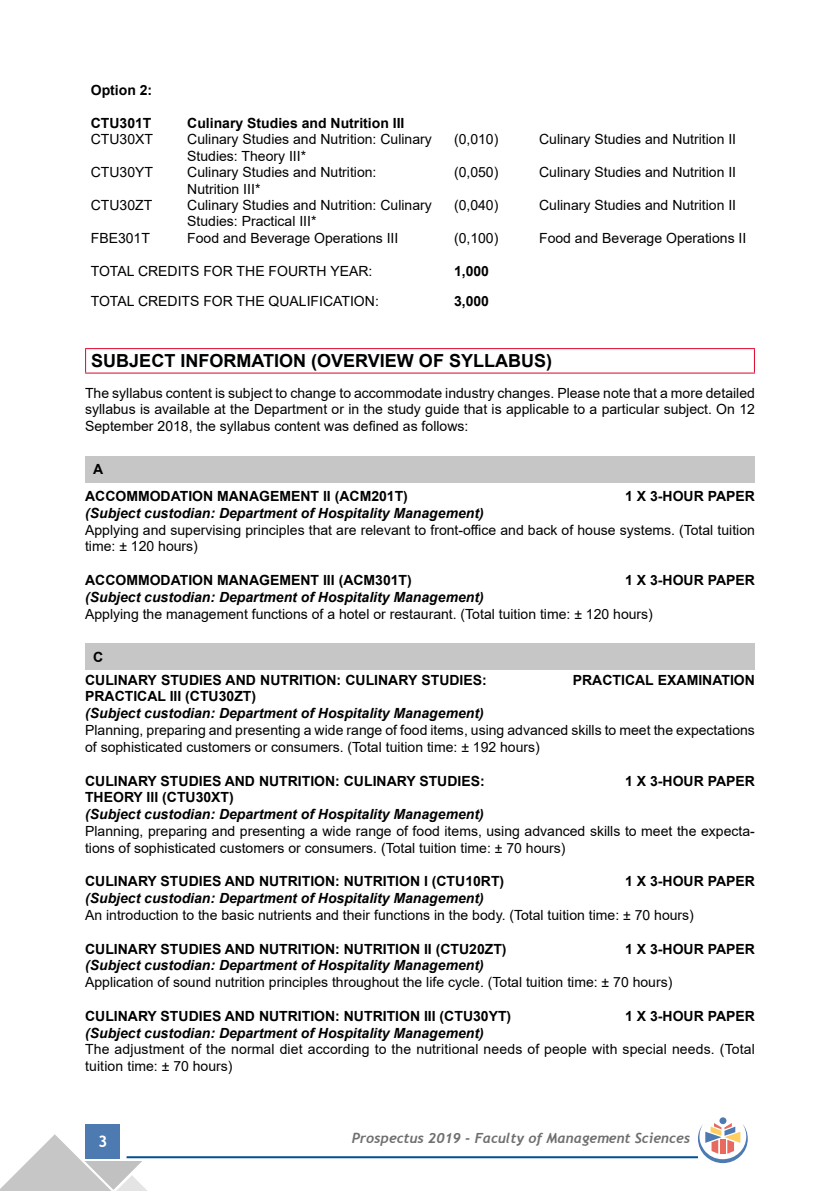
<style>
.page{position:relative;width:840px;height:1191px;background:#fff}
.page>*{position:absolute;margin:0;border:0;box-sizing:border-box;transform-origin:0 0}
.t1{font:700 18px "Arial";color:#000}
.t2{font:700 16px "Trebuchet MS";color:#fff}
.t3{font:14px/16.8px "Arial";color:#000}
.t4{font:700 14px/26.8px "Arial";color:#000}
.t5{font:italic 700 14px "Arial";color:#000}
.t6{font:italic 700 14px "Trebuchet";color:#706f6f}
</style>
<div class="page">
<div style="left:86px;top:1124px;width:34px;height:34px;background:#4c7ab1"></div>
<hr style="left:126px;top:1156px;width:571px;height:2px;background:#005092">
<svg style="left:0;top:1134px;width:148px;height:57px"></svg>
<div style="left:719px;top:1117px;width:7px;height:7px;background:#4c7ab1;border-radius:50%"></div>
<svg style="left:697px;top:1123px;width:50px;height:40px"></svg>
<hr style="left:85px;top:348px;width:669px;height:1px;background:#dd052b">
<svg style="left:85px;top:349px;width:1px;height:23px"></svg>
<svg style="left:753px;top:349px;width:1px;height:23px"></svg>
<hr style="left:85px;top:372px;width:669px;height:1px;background:#dd052b">
<div style="left:85px;top:456px;width:669px;height:26px;background:#c6c6c6"></div>
<div style="left:85px;top:643px;width:669px;height:26px;background:#c6c6c6"></div>
<p class="t4" style="left:91px;top:77px;width:63px">Option 2:</p>
<p class="t4" style="left:91px;top:110px;width:62px">CTU301T</p>
<p class="t4" style="left:187px;top:110px;width:219px">Culinary Studies and Nutrition III</p>
<p class="t3" style="left:91px;top:131px;width:64px">CTU30XT</p>
<p class="t3" style="left:187px;top:131px;width:246px">Culinary Studies and Nutrition: Culinary</p>
<p class="t3" style="left:454px;top:131px;width:46px">(0,010)</p>
<p class="t3" style="left:539px;top:131px;width:198px">Culinary Studies and Nutrition II</p>
<p class="t3" style="left:187px;top:147px;width:120px">Studies: Theory III*</p>
<p class="t3" style="left:91px;top:164px;width:64px">CTU30YT</p>
<p class="t3" style="left:187px;top:164px;width:191px">Culinary Studies and Nutrition:</p>
<p class="t3" style="left:454px;top:164px;width:46px">(0,050)</p>
<p class="t3" style="left:539px;top:164px;width:198px">Culinary Studies and Nutrition II</p>
<p class="t3" style="left:187px;top:180px;width:75px">Nutrition III*</p>
<p class="t3" style="left:91px;top:197px;width:63px">CTU30ZT</p>
<p class="t3" style="left:187px;top:197px;width:246px">Culinary Studies and Nutrition: Culinary</p>
<p class="t3" style="left:454px;top:197px;width:46px">(0,040)</p>
<p class="t3" style="left:539px;top:197px;width:198px">Culinary Studies and Nutrition II</p>
<p class="t3" style="left:187px;top:213px;width:131px">Studies: Practical III*</p>
<p class="t3" style="left:91px;top:229px;width:61px">FBE301T</p>
<p class="t3" style="left:187px;top:229px;width:212px">Food and Beverage Operations III</p>
<p class="t3" style="left:454px;top:229px;width:46px">(0,100)</p>
<p class="t3" style="left:539px;top:229px;width:209px">Food and Beverage Operations II</p>
<p class="t3" style="left:91px;top:262px;width:283px">TOTAL CREDITS FOR THE FOURTH YEAR:</p>
<p class="t4" style="left:454px;top:257px;width:37px">1,000</p>
<p class="t3" style="left:91px;top:293px;width:289px">TOTAL CREDITS FOR THE QUALIFICATION:</p>
<p class="t4" style="left:454px;top:288px;width:37px">3,000</p>
<p class="t1" style="left:91px;top:348px;width:462px">SUBJECT INFORMATION (OVERVIEW OF SYLLABUS)</p>
<p class="t3" style="left:85px;top:385px;width:671px;text-align:justify">The syllabus content is subject to change to accommodate industry changes. Please note that a more detailed syllabus is available at the Department or in the study guide that is applicable to a particular subject. On 12<br>September 2018, the syllabus content was defined as follows:</p>
<p class="t4" style="left:85px;top:456px;width:324px;text-indent:8px">A<br>ACCOMMODATION MANAGEMENT II (ACM201T)</p>
<p class="t4" style="left:624px;top:483px;width:131px">1 X 3-HOUR PAPER</p>
<p class="t5" style="left:85px;top:503px;width:400px">(Subject custodian: Department of Hospitality Management)</p>
<p class="t3" style="left:85px;top:521px;width:671px">Applying and supervising principles that are relevant to front-office and back of house systems. (Total tuition time: ± 120 hours)</p>
<p class="t4" style="left:85px;top:567px;width:328px">ACCOMMODATION MANAGEMENT III (ACM301T)</p>
<p class="t4" style="left:624px;top:567px;width:131px">1 X 3-HOUR PAPER</p>
<p class="t5" style="left:85px;top:587px;width:400px">(Subject custodian: Department of Hospitality Management)</p>
<p class="t3" style="left:85px;top:605px;width:569px">Applying the management functions of a hotel or restaurant. (Total tuition time: ± 120 hours)</p>
<p class="t4" style="left:85px;top:645px;width:403px;line-height:23px;text-indent:8px">C<br>CULINARY STUDIES AND NUTRITION: CULINARY STUDIES:</p>
<p class="t4" style="left:572px;top:666px;width:183px">PRACTICAL EXAMINATION</p>
<p class="t4" style="left:85px;top:683px;width:172px">PRACTICAL III (CTU30ZT)</p>
<p class="t5" style="left:85px;top:704px;width:400px">(Subject custodian: Department of Hospitality Management)</p>
<p class="t3" style="left:85px;top:721px;width:671px">Planning, preparing and presenting a wide range of food items, using advanced skills to meet the expectations of sophisticated customers or consumers. (Total tuition time: ± 192 hours)</p>
<p class="t4" style="left:85px;top:767px;width:401px">CULINARY STUDIES AND NUTRITION: CULINARY STUDIES:</p>
<p class="t4" style="left:624px;top:767px;width:131px">1 X 3-HOUR PAPER</p>
<p class="t4" style="left:85px;top:784px;width:150px">THEORY III (CTU30XT)</p>
<p class="t5" style="left:85px;top:805px;width:400px">(Subject custodian: Department of Hospitality Management)</p>
<p class="t3" style="left:85px;top:822px;width:671px">Planning, preparing and presenting a wide range of food items, using advanced skills to meet the expecta&shy;tions of sophisticated customers or consumers. (Total tuition time: ± 70 hours)</p>
<p class="t4" style="left:85px;top:868px;width:420px">CULINARY STUDIES AND NUTRITION: NUTRITION I (CTU10RT)</p>
<p class="t4" style="left:624px;top:868px;width:131px">1 X 3-HOUR PAPER</p>
<p class="t5" style="left:85px;top:889px;width:400px">(Subject custodian: Department of Hospitality Management)</p>
<p class="t3" style="left:85px;top:906px;width:610px">An introduction to the basic nutrients and their functions in the body. (Total tuition time: ± 70 hours)</p>
<p class="t4" style="left:85px;top:935px;width:423px">CULINARY STUDIES AND NUTRITION: NUTRITION II (CTU20ZT)</p>
<p class="t4" style="left:624px;top:935px;width:131px">1 X 3-HOUR PAPER</p>
<p class="t5" style="left:85px;top:956px;width:400px">(Subject custodian: Department of Hospitality Management)</p>
<p class="t3" style="left:85px;top:973px;width:588px">Application of sound nutrition principles throughout the life cycle. (Total tuition time: ± 70 hours)</p>
<p class="t4" style="left:85px;top:1002px;width:427px">CULINARY STUDIES AND NUTRITION: NUTRITION III (CTU30YT)</p>
<p class="t4" style="left:624px;top:1002px;width:131px">1 X 3-HOUR PAPER</p>
<p class="t5" style="left:85px;top:1023px;width:400px">(Subject custodian: Department of Hospitality Management)</p>
<p class="t3" style="left:85px;top:1041px;width:671px">The adjustment of the normal diet according to the nutritional needs of people with special needs. (Total tuition time: ± 70 hours)</p>
<p class="t2" style="left:98px;top:1131px;width:11px">3</p>
<p class="t6" style="left:351px;top:1129px;width:340px">Prospectus 2019 - Faculty of Management Sciences</p>
</div>
